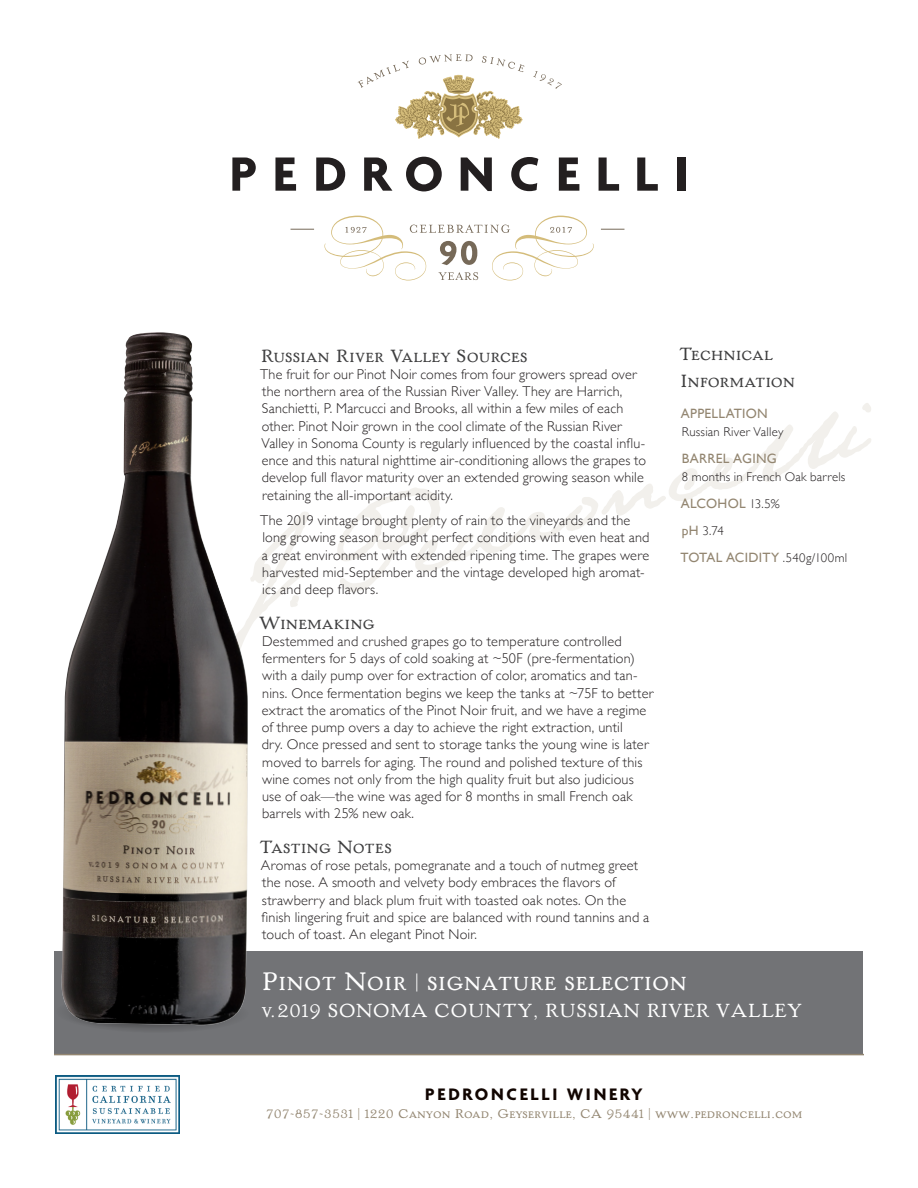
<style>
.page{position:relative;width:918px;height:1188px;background:#fff}
.page>*{position:absolute;margin:0;border:0;box-sizing:border-box;transform-origin:0 0}
.t1{font:30px "Handle Oldstyle Std";color:#fff}
.t2{font:22.5px "Handle Oldstyle Std";color:#fff}
.t3{font:21px/27px "Handle Oldstyle Std";color:#3e3e3f}
.t4{font:700 18px "Agenda";letter-spacing:.15em;color:#110501}
.t5{font:15px "Handle Oldstyle Std";color:#938671}
.t6{font:300 14.25px/17.2px "Gill Sans";letter-spacing:.015em;color:#231f20}
.t7{font:13.5px "Gill Sans";letter-spacing:.02em;color:#938671}
.t8{font:300 12.75px "Gill Sans";letter-spacing:.015em;color:#231f20}
.s1{font-weight:300;font-size:12.75px;color:#231f20}
.s2{font-weight:400;font-size:13.5px;color:#938671}
.s3{font-size:18px}
.s4{font-size:12px}
</style>
<div class="page">
<svg style="left:248px;top:512px;width:61px;height:119px"></svg>
<svg style="left:337px;top:403px;width:534px;height:189px"></svg>
<div style="left:55px;top:951px;width:808px;height:103px;background:#727376"></div>
<hr style="left:54px;top:1054px;width:810px;height:1px;background:#938671">
<svg style="left:136px;top:1028px;width:53px;height:2px"></svg>
<img style="left:61px;top:332px;width:187px;height:696px">
<img style="left:55px;top:1076px;width:124px;height:57px">
<svg style="left:232px;top:158px;width:24px;height:33px"></svg>
<svg style="left:275px;top:158px;width:21px;height:33px"></svg>
<svg style="left:316px;top:158px;width:29px;height:33px"></svg>
<svg style="left:364px;top:158px;width:28px;height:33px"></svg>
<svg style="left:406px;top:157px;width:36px;height:34px"></svg>
<svg style="left:461px;top:158px;width:31px;height:33px"></svg>
<svg style="left:511px;top:157px;width:27px;height:34px"></svg>
<svg style="left:559px;top:158px;width:20px;height:33px"></svg>
<svg style="left:599px;top:158px;width:20px;height:33px"></svg>
<svg style="left:637px;top:158px;width:21px;height:33px"></svg>
<div style="left:678px;top:158px;width:8px;height:33px;background:#231f20"></div>
<svg style="left:358px;top:54px;width:166px;height:84px"></svg>
<svg style="left:533px;top:71px;width:29px;height:18px"></svg>
<svg style="left:324px;top:216px;width:270px;height:64px"></svg>
<svg style="left:291px;top:229px;width:23px;height:1px"></svg>
<svg style="left:601px;top:229px;width:23px;height:1px"></svg>
<p class="t3" style="left:261px;top:342px;width:268px">Russian River Valley Sources</p>
<p class="t6" style="left:260px;top:365px;width:388px">The fruit for our Pinot Noir comes from four growers spread over the northern area of the Russian River Valley. They are Harrich, Sanchietti, P. Marcucci and Brooks, all within a few miles of each other. Pinot Noir grown in the cool climate of the Russian River Valley in Sonoma County is regularly influenced by the coastal influ&shy;ence and this natural nighttime air-conditioning allows the grapes to</p>
<p class="t6" style="left:262px;top:469px;width:384px">develop full flavor maturity over an extended growing season while</p>
<p class="t6" style="left:262px;top:486px;width:192px">retaining the all-important acidity.</p>
<p class="t6" style="left:260px;top:511px;width:372px">The 2019 vintage brought plenty of rain to the vineyards and the</p>
<p class="t6" style="left:262px;top:528px;width:389px">long growing season brought perfect conditions with even heat and a great environment with extended ripening time. The grapes were harvested mid-September and the vintage developed high aromat&shy;ics and deep flavors.</p>
<p class="t3" style="left:259px;top:609px;width:118px">Winemaking</p>
<p class="t6" style="left:262px;top:632px;width:393px">Destemmed and crushed grapes go to temperature controlled fermenters for 5 days of cold soaking at ~50F (pre-fermentation) with a daily pump over for extraction of color, aromatics and tan&shy;nins. Once fermentation begins we keep the tanks at ~75F to better extract the aromatics of the Pinot Noir fruit, and we have a regime of three pump overs a day to achieve the right extraction, until</p>
<p class="t6" style="left:262px;top:736px;width:389px">dry. Once pressed and sent to storage tanks the young wine is later</p>
<p class="t6" style="left:262px;top:753px;width:382px">moved to barrels for aging. The round and polished texture of this wine comes not only from the high quality fruit but also judicious</p>
<p class="t6" style="left:262px;top:787px;width:372px">use of oak—the wine was aged for 8 months in small French oak</p>
<p class="t6" style="left:262px;top:805px;width:153px">barrels with 25% new oak.</p>
<p class="t3" style="left:259px;top:833px;width:134px">Tasting Notes</p>
<p class="t6" style="left:261px;top:856px;width:379px">Aromas of rose petals, pomegranate and a touch of nutmeg greet</p>
<p class="t6" style="left:262px;top:873px;width:389px">the nose. A smooth and velvety body embraces the flavors of strawberry and black plum fruit with toasted oak notes. On the finish lingering fruit and spice are balanced with round tannins and a</p>
<p class="t6" style="left:262px;top:925px;width:216px">touch of toast. An elegant Pinot Noir.</p>
<p class="t3" style="left:679px;top:340px;width:118px">Technical<br>Information</p>
<p class="t7" style="left:681px;top:406px;width:88px">APPELLATION</p>
<p class="t8" style="left:682px;top:422px;width:103px">Russian River Valley</p>
<p class="t7" style="left:682px;top:451px;width:96px">BARREL AGING</p>
<p class="t8" style="left:682px;top:467px;width:165px">8 months in French Oak barrels</p>
<p class="t7" style="left:681px;top:496px;width:100px">ALCOHOL <span class="s1">13.5%</span></p>
<p class="t8" style="left:682px;top:521px;width:43px"><span class="s2">pH</span> 3.74</p>
<p class="t7" style="left:681px;top:550px;width:168px">TOTAL ACIDITY <span class="s1">.540g/100ml</span></p>
<h2 class="t1" style="left:261px;top:965px;width:427px">Pinot Noir <span class="s3">|</span> signature selection</h2>
<p class="t2" style="left:261px;top:998px;width:542px">v.2019 SONOMA COUNTY, RUSSIAN RIVER VALLEY</p>
<h4 class="t4" style="left:425px;top:1084px;width:219px">PEDRONCELLI WINERY</h4>
<p class="t5" style="left:266px;top:1105px;width:538px">707-857-3531 <span class="s4">|</span> 1220 Canyon Road, Geyserville, CA 95441 <span class="s4">|</span> www.pedroncelli.com</p>
</div>
